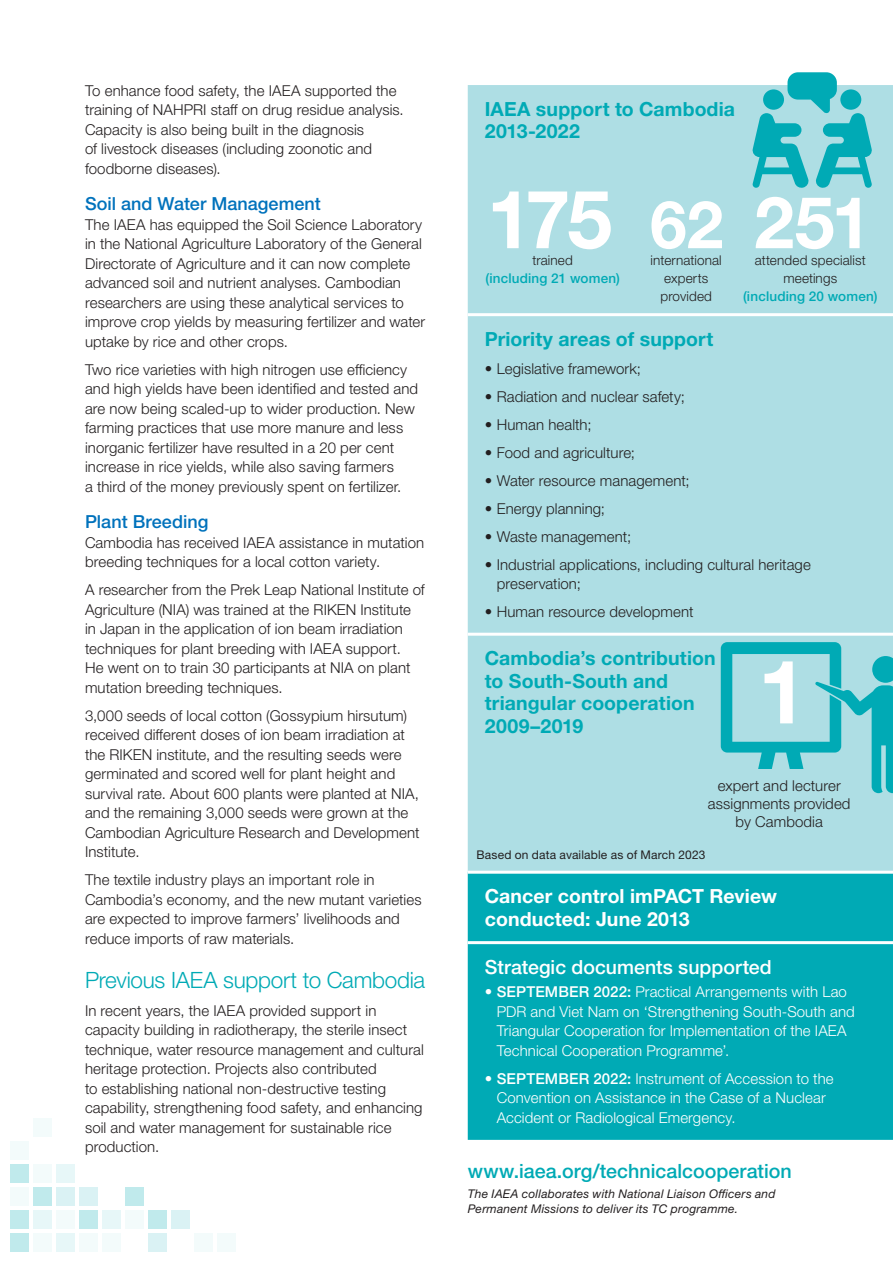
<style>
.page{position:relative;width:893px;height:1263px;background:#fff}
.page>*{position:absolute;margin:0;border:0;box-sizing:border-box;transform-origin:0 0}
.t1{font:700 88.5px "Helvetica Neue LTW1 G";color:#fff}
.t2{font:700 81px "Helvetica Neue LTW1 G";color:#fff}
.t3{font:700 72px "Helvetica Neue LTW1 G";color:#fff}
.Heading{font:300 22.5px "Helvetica Neue LTW1 G";letter-spacing:-.015em;color:#00aab5}
.Subhead{font:500 19.65px "Helvetica Neue LTW1 G";color:#00aab5}
.t4{font:700 19.5px/22.5px "Helvetica Neue LTW1 G";letter-spacing:.005em;color:#00aab5}
.t5{font:700 19.5px/22.5px "Helvetica Neue LTW1 G";letter-spacing:.005em;color:#fff}
.Subhead-2{font:500 19.5px "Helvetica Neue LTW1 G";color:#fff}
.Subhead-3{font:500 18px "Helvetica Neue LTW1 G";color:#0072bc}
.t6{font:300 15px/19.5px "Helvetica Neue LTW1 G";letter-spacing:.005em;color:#231f20}
.t7{font:300 15px/19.5px "Helvetica Neue LTW1 G";letter-spacing:.005em;color:#fff}
.t8{font:300 13.5px/18px "Helvetica Neue LTW1 G";letter-spacing:.01em;color:#231f20;text-align:center}
.t9{font:500 13.5px "Helvetica Neue LTW1 G";letter-spacing:.01em;color:#00aab5}
.t10{font:italic 12px/15px "Helvetica Neue LTW1 G";letter-spacing:.015em;color:#231f20}
.t11{font:12px "Helvetica Neue LTW1 G";letter-spacing:.01em;color:#231f20}
.s1{font-size:66px}
.s2{font-weight:500}
</style>
<div class="page">
<div style="left:11px;top:1233px;width:18px;height:18px;background:#c0eaec"></div>
<div style="left:11px;top:1210px;width:18px;height:18px;background:#c0eaec"></div>
<div style="left:11px;top:1187px;width:18px;height:18px;background:#f3fbfb"></div>
<div style="left:11px;top:1164px;width:18px;height:19px;background:#c0eaec"></div>
<div style="left:11px;top:1141px;width:18px;height:19px;background:#f3fbfb"></div>
<div style="left:34px;top:1233px;width:18px;height:18px;background:#f3fbfb"></div>
<div style="left:34px;top:1210px;width:18px;height:18px;background:#e7f7f8"></div>
<div style="left:34px;top:1187px;width:18px;height:18px;background:#c0eaec"></div>
<div style="left:34px;top:1164px;width:18px;height:19px;background:#f3fbfb"></div>
<div style="left:34px;top:1118px;width:18px;height:19px;background:#f3fbfb"></div>
<div style="left:57px;top:1233px;width:18px;height:18px;background:#e7f7f8"></div>
<div style="left:57px;top:1210px;width:18px;height:18px;background:#f3fbfb"></div>
<div style="left:57px;top:1187px;width:18px;height:18px;background:#daf2f4"></div>
<div style="left:57px;top:1164px;width:18px;height:19px;background:#e7f7f8"></div>
<div style="left:79px;top:1233px;width:19px;height:18px;background:#f3fbfb"></div>
<div style="left:79px;top:1210px;width:19px;height:18px;background:#c0eaec"></div>
<div style="left:79px;top:1187px;width:19px;height:18px;background:#daf2f4"></div>
<div style="left:102px;top:1233px;width:19px;height:18px;background:#f3fbfb"></div>
<div style="left:102px;top:1210px;width:19px;height:18px;background:#e7f7f8"></div>
<div style="left:125px;top:1210px;width:19px;height:18px;background:#f3fbfb"></div>
<div style="left:125px;top:1187px;width:19px;height:18px;background:#c0eaec"></div>
<div style="left:148px;top:1233px;width:19px;height:18px;background:#daf2f4"></div>
<div style="left:148px;top:1210px;width:19px;height:18px;background:#c0eaec"></div>
<div style="left:171px;top:1210px;width:19px;height:18px;background:#daf2f4"></div>
<div style="left:194px;top:1233px;width:19px;height:18px;background:#f3fbfb"></div>
<div style="left:217px;top:1233px;width:18px;height:18px;background:#f3fbfb"></div>
<div style="left:468px;top:85px;width:425px;height:786px;background:#aedee4"></div>
<div style="left:468px;top:874px;width:425px;height:266px;background:#00aab5"></div>
<hr style="left:468px;top:313px;width:425px;height:3px;background:#fff">
<hr style="left:468px;top:633px;width:425px;height:3px;background:#fff">
<hr style="left:468px;top:941px;width:425px;height:3px;background:#fff">
<svg style="left:752px;top:72px;width:121px;height:116px;background:#60c7cf"></svg>
<svg style="left:721px;top:642px;width:172px;height:200px;background:#78cdd5"></svg>
<div style="left:712px;top:770px;width:121px;height:74px;background:#aedee4"></div>
<p class="t6" style="left:85px;top:81px;width:320px">To enhance food safety, the IAEA supported the training of NAHPRI staff on drug residue analysis.<br>Capacity is also being built in the diagnosis<br>of livestock diseases (including zoonotic and foodborne diseases).</p>
<p class="Subhead-3" style="left:85px;top:193px;width:237px">Soil and Water Management</p>
<p class="t6" style="left:85px;top:215px;width:342px">The IAEA has equipped the Soil Science Laboratory in the National Agriculture Laboratory of the General Directorate of Agriculture and it can now complete advanced soil and nutrient analyses. Cambodian researchers are using these analytical services to improve crop yields by measuring fertilizer and water uptake by rice and other crops.</p>
<p class="t6" style="left:85px;top:360px;width:335px">Two rice varieties with high nitrogen use efficiency and high yields have been identified and tested and are now being scaled-up to wider production. New farming practices that use more manure and less inorganic fertilizer have resulted in a 20 per cent increase in rice yields, while also saving farmers<br>a third of the money previously spent on fertilizer.</p>
<p class="Subhead-3" style="left:85px;top:511px;width:125px">Plant Breeding</p>
<p class="t6" style="left:85px;top:533px;width:341px">Cambodia has received IAEA assistance in mutation breeding techniques for a local cotton variety.</p>
<p class="t6" style="left:85px;top:580px;width:341px">A researcher from the Prek Leap National Institute of Agriculture (NIA) was trained at the RIKEN Institute in Japan in the application of ion beam irradiation techniques for plant breeding with IAEA support.<br>He went on to train 30 participants at NIA on plant mutation breeding techniques.</p>
<p class="t6" style="left:85px;top:706px;width:336px">3,000 seeds of local cotton (Gossypium hirsutum) received different doses of ion beam irradiation at the RIKEN institute, and the resulting seeds were germinated and scored well for plant height and survival rate. About 600 plants were planted at NIA, and the remaining 3,000 seeds were grown at the Cambodian Agriculture Research and Development Institute.</p>
<p class="t6" style="left:85px;top:870px;width:338px">The textile industry plays an important role in Cambodia’s economy, and the new mutant varieties are expected to improve farmers’ livelihoods and reduce imports of raw materials.</p>
<p class="Heading" style="left:85px;top:966px;width:342px">Previous IAEA support to Cambodia</p>
<p class="t6" style="left:85px;top:1001px;width:340px">In recent years, the IAEA provided support in capacity building in radiotherapy, the sterile insect technique, water resource management and cultural heritage protection. Projects also contributed<br>to establishing national non-destructive testing capability, strengthening food safety, and enhancing soil and water management for sustainable rice production.</p>
<p class="t4" style="left:485px;top:98px;width:252px">IAEA support to Cambodia<br>2013-2022</p>
<p class="t2" style="left:487px;top:169px;width:127px">175</p>
<p class="t8" style="left:532px;top:251px;width:42px">trained</p>
<p class="t9" style="left:485px;top:270px;width:136px">(including 21 women)</p>
<p class="t3" style="left:650px;top:178px;width:223px"><span class="s1">62</span> 251</p>
<p class="t8" style="left:651px;top:251px;width:73px">international experts provided</p>
<p class="t8" style="left:755px;top:251px;width:112px">attended specialist meetings</p>
<p class="t9" style="left:743px;top:288px;width:136px">(including 20 women)</p>
<p class="t4" style="left:485px;top:327px;width:230px">Priority areas of support</p>
<p class="t6" style="left:485px;top:358px;width:158px">• Legislative framework;</p>
<p class="t6" style="left:485px;top:386px;width:202px">• Radiation and nuclear safety;</p>
<p class="t6" style="left:485px;top:414px;width:108px">• Human health;</p>
<p class="t6" style="left:485px;top:442px;width:152px">• Food and agriculture;</p>
<p class="t6" style="left:485px;top:470px;width:206px">• Water resource management;</p>
<p class="t6" style="left:485px;top:498px;width:122px">• Energy planning;</p>
<p class="t6" style="left:485px;top:526px;width:148px">• Waste management;</p>
<p class="t6" style="left:497px;top:554px;width:316px;text-indent:-12px">• Industrial applications, including cultural heritage preservation;</p>
<p class="t6" style="left:485px;top:602px;width:210px">• Human resource development</p>
<p class="t4" style="left:485px;top:647px;width:232px">Cambodia’s contribution to South-South and triangular cooperation<br>2009–2019</p>
<p class="t1" style="left:758px;top:637px;width:51px">1</p>
<p class="t6" style="left:708px;top:777px;width:144px;line-height:18px;text-align:center">expert and lecturer assignments provided by Cambodia</p>
<p class="t11" style="left:477px;top:847px;width:230px">Based on data available as of March 2023</p>
<p class="t5" style="left:485px;top:885px;width:294px">Cancer control imPACT Review conducted: June 2013</p>
<p class="Subhead-2" style="left:485px;top:955px;width:289px">Strategic documents supported</p>
<p class="t7" style="left:497px;top:982px;width:359px;text-indent:-12px"><span class="s2">• SEPTEMBER 2022:</span> Practical Arrangements with Lao PDR and Viet Nam on ‘Strengthening South-South and Triangular Cooperation for Implementation of the IAEA Technical Cooperation Programme’.</p>
<p class="t7" style="left:497px;top:1069px;width:338px;text-indent:-12px"><span class="s2">• SEPTEMBER 2022:</span> Instrument of Accession to the<br>Convention on Assistance in the Case of a Nuclear<br>Accident or Radiological Emergency.</p>
<p class="Subhead" style="left:468px;top:1159px;width:326px">www.iaea.org/technicalcooperation</p>
<p class="t10" style="left:468px;top:1186px;width:309px">The IAEA collaborates with National Liaison Officers and<br>Permanent Missions to deliver its TC programme.</p>
</div>
